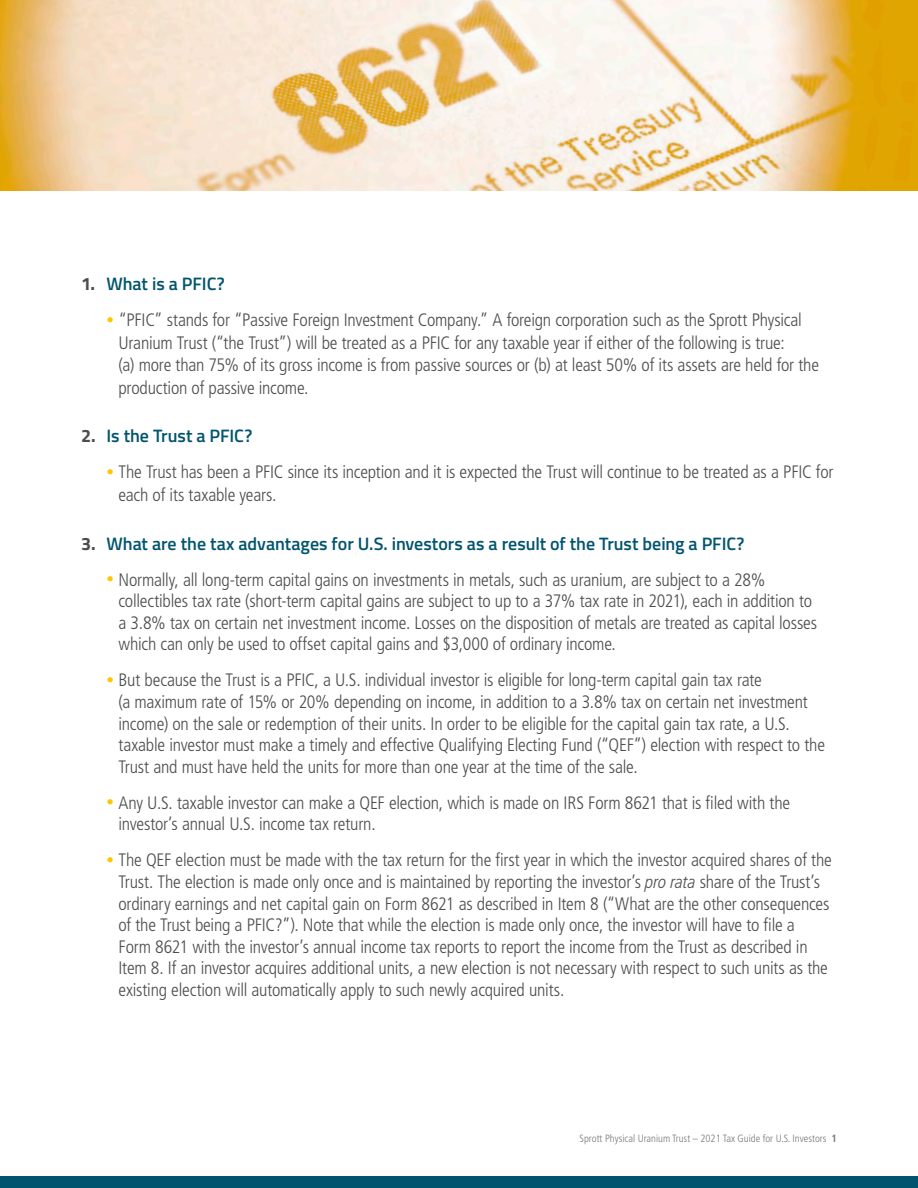
<style>
.page{position:relative;width:918px;height:1188px;background:#fff}
.page>*{position:absolute;margin:0;border:0;box-sizing:border-box;transform-origin:0 0}
.t1{font:300 condensed 18px/21.6px "Frutiger LT Std";letter-spacing:-.01em;color:#4d4d4e}
.t2{font:600 18px "Titillium Web";color:#00546e}
.t3{font:300 condensed 10.5px "Frutiger LT Std";color:#76787a}
.s1{font-weight:700;color:#4d4d4e}
.s2{font-size:15px;color:#ffc600}
.s3{font-style:italic}
.s4{font-weight:700}
</style>
<div class="page">
<img style="left:0;top:0;width:918px;height:190px">
<div style="left:0;top:1177px;width:918px;height:11px;background:#00546e"></div>
<p class="t2" style="left:81px;top:271px;width:145px"><span class="s1">1.</span> What is a PFIC?</p>
<p class="t1" style="left:118px;top:309px;width:702px;line-height:22.5px;text-indent:-12px"><span class="s2">•</span> “PFIC” stands for “Passive Foreign Investment Company.” A foreign corporation such as the Sprott Physical Uranium Trust (“the Trust”) will be treated as a PFIC for any taxable year if either of the following is true:<br>(a) more than 75% of its gross income is from passive sources or (b) at least 50% of its assets are held for the production of passive income.</p>
<p class="t2" style="left:81px;top:423px;width:173px"><span class="s1">2.</span> Is the Trust a PFIC?</p>
<p class="t1" style="left:118px;top:461px;width:717px;line-height:22.5px;text-indent:-12px"><span class="s2">•</span> The Trust has been a PFIC since its inception and it is expected the Trust will continue to be treated as a PFIC for each of its taxable years.</p>
<p class="t2" style="left:81px;top:530px;width:665px"><span class="s1">3.</span> What are the tax advantages for U.S. investors as a result of the Trust being a PFIC?</p>
<p class="t1" style="left:118px;top:569px;width:700px;text-indent:-12px"><span class="s2">•</span> Normally, all long-term capital gains on investments in metals, such as uranium, are subject to a 28% collectibles tax rate (short-term capital gains are subject to up to a 37% tax rate in 2021), each in addition to a 3.8% tax on certain net investment income. Losses on the disposition of metals are treated as capital losses which can only be used to offset capital gains and $3,000 of ordinary income.</p>
<p class="t1" style="left:118px;top:670px;width:708px;text-indent:-12px"><span class="s2">•</span> But because the Trust is a PFIC, a U.S. individual investor is eligible for long-term capital gain tax rate<br>(a maximum rate of 15% or 20% depending on income, in addition to a 3.8% tax on certain net investment income) on the sale or redemption of their units. In order to be eligible for the capital gain tax rate, a U.S. taxable investor must make a timely and effective Qualifying Electing Fund (“QEF”) election with respect to the Trust and must have held the units for more than one year at the time of the sale.</p>
<p class="t1" style="left:118px;top:792px;width:673px;text-indent:-12px"><span class="s2">•</span> Any U.S. taxable investor can make a QEF election, which is made on IRS Form 8621 that is filed with the investor’s annual U.S. income tax return.</p>
<p class="t1" style="left:118px;top:850px;width:715px;text-indent:-12px"><span class="s2">•</span> The QEF election must be made with the tax return for the first year in which the investor acquired shares of the Trust. The election is made only once and is maintained by reporting the investor’s <span class="s3">pro rata</span> share of the Trust’s ordinary earnings and net capital gain on Form 8621 as described in Item 8 (“What are the other consequences of the Trust being a PFIC?”). Note that while the election is made only once, the investor will have to file a Form 8621 with the investor’s annual income tax reports to report the income from the Trust as described in Item 8. If an investor acquires additional units, a new election is not necessary with respect to such units as the existing election will automatically apply to such newly acquired units.</p>
<p class="t3" style="left:580px;top:1132px;width:259px">Sprott Physical Uranium Trust – 2021 Tax Guide for U.S. Investors <span class="s4">1</span></p>
</div>
